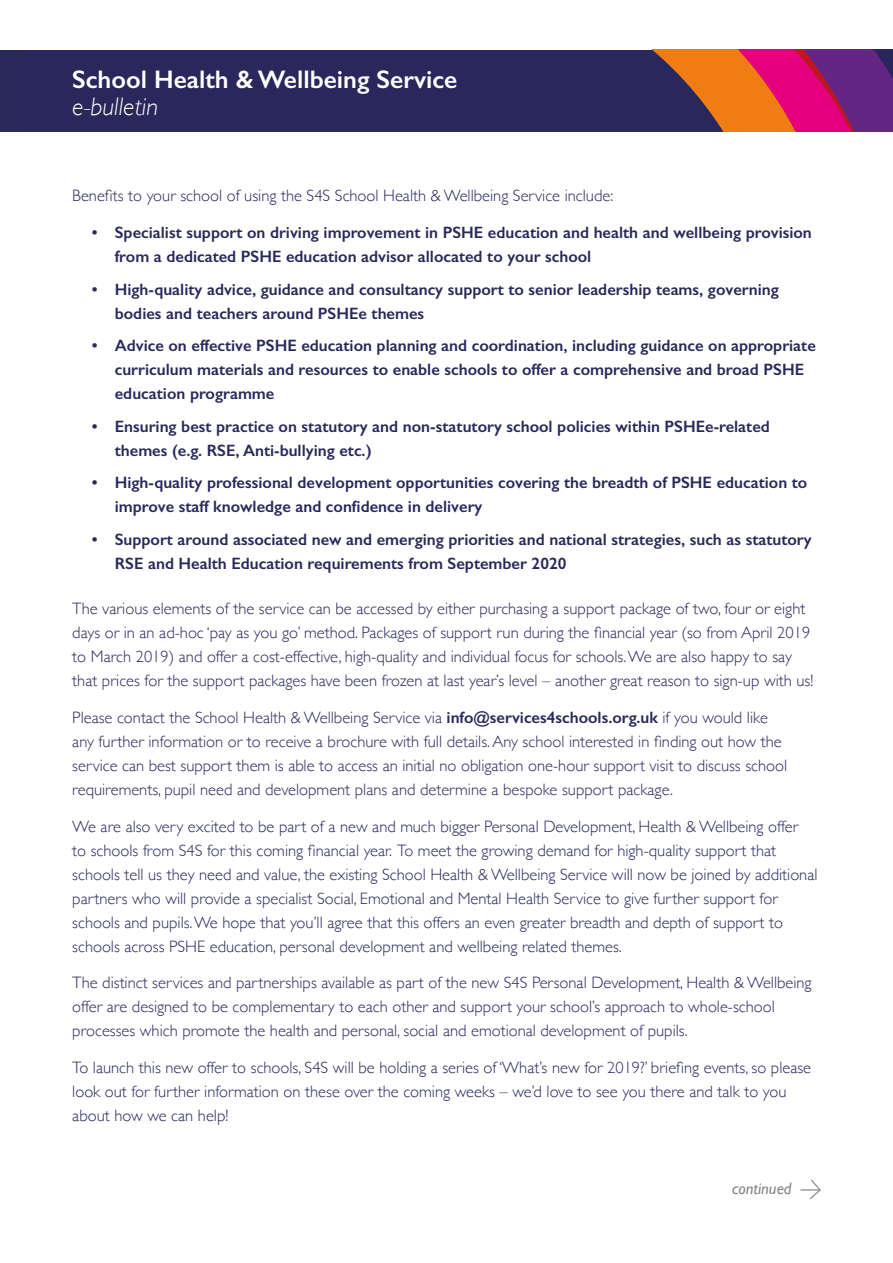
<style>
.page{position:relative;width:893px;height:1263px;background:#fff}
.page>*{position:absolute;margin:0;border:0;box-sizing:border-box;transform-origin:0 0}
.t1{font:600 25.5px "Gill Sans";color:#fff}
.t2{font:italic 300 25.5px "Gill Sans";color:#fff}
.t3{font:300 16.5px/24px "Gill Sans";color:#29295a}
.t4{font:600 16.5px/24px "Gill Sans";color:#29295a}
.t5{font:italic 16.5px "Gill Sans";color:#878787}
.s1{font-weight:600}
</style>
<div class="page">
<div style="left:0;top:50px;width:893px;height:82px;background:#29295a"></div>
<svg style="left:652px;top:50px;width:241px;height:82px"></svg>
<svg style="left:801px;top:1179px;width:20px;height:21px"></svg>
<h1 class="t1" style="left:72px;top:64px;width:387px">School Health &amp; Wellbeing Service</h1>
<h1 class="t2" style="left:72px;top:92px;width:87px">e-bulletin</h1>
<p class="t3" style="left:72px;top:183px;width:542px">Benefits to your school of using the S4S School Health &amp; Wellbeing Service include:</p>
<p class="t4" style="left:115px;top:220px;width:699px;text-indent:-23px">• Specialist support on driving improvement in PSHE education and health and wellbeing provision from a dedicated PSHE education advisor allocated to your school</p>
<p class="t4" style="left:115px;top:277px;width:665px;text-indent:-23px">• High-quality advice, guidance and consultancy support to senior leadership teams, governing bodies and teachers around PSHEe themes</p>
<p class="t4" style="left:115px;top:333px;width:703px;text-indent:-23px">• Advice on effective PSHE education planning and coordination, including guidance on appropriate curriculum materials and resources to enable schools to offer a comprehensive and broad PSHE education programme</p>
<p class="t4" style="left:115px;top:414px;width:657px;text-indent:-23px">• Ensuring best practice on statutory and non-statutory school policies within PSHEe-related themes (e.g. RSE, Anti-bullying etc.)</p>
<p class="t4" style="left:115px;top:470px;width:694px;text-indent:-23px">• High-quality professional development opportunities covering the breadth of PSHE education to improve staff knowledge and confidence in delivery</p>
<p class="t4" style="left:115px;top:527px;width:698px;text-indent:-23px">• Support around associated new and emerging priorities and national strategies, such as statutory<br>RSE and Health Education requirements from September 2020</p>
<p class="t3" style="left:72px;top:596px;width:742px">The various elements of the service can be accessed by either purchasing a support package of two, four or eight days or in an ad-hoc ‘pay as you go’ method. Packages of support run during the financial year (so from April 2019 to March 2019) and offer a cost-effective, high-quality and individual focus for schools. We are also happy to say that prices for the support packages have been frozen at last year’s level – another great reason to sign-up with us!</p>
<p class="t3" style="left:72px;top:705px;width:716px">Please contact the School Health &amp; Wellbeing Service via <span class="s1">info@services4schools.org.uk</span> if you would like any further information or to receive a brochure with full details. Any school interested in finding out how the service can best support them is able to access an initial no obligation one-hour support visit to discuss school requirements, pupil need and development plans and determine a bespoke support package.</p>
<p class="t3" style="left:72px;top:813px;width:747px">We are also very excited to be part of a new and much bigger Personal Development, Health &amp; Wellbeing offer<br>to schools from S4S for this coming financial year. To meet the growing demand for high-quality support that schools tell us they need and value, the existing School Health &amp; Wellbeing Service will now be joined by additional partners who will provide a specialist Social, Emotional and Mental Health Service to give further support for schools and pupils. We hope that you’ll agree that this offers an even greater breadth and depth of support to schools across PSHE education, personal development and wellbeing related themes.</p>
<p class="t3" style="left:72px;top:970px;width:741px">The distinct services and partnerships available as part of the new S4S Personal Development, Health &amp; Wellbeing offer are designed to be complementary to each other and support your school’s approach to whole-school processes which promote the health and personal, social and emotional development of pupils.</p>
<p class="t3" style="left:72px;top:1055px;width:740px">To launch this new offer to schools, S4S will be holding a series of ‘What’s new for 2019?’ briefing events, so please look out for further information on these over the coming weeks – we’d love to see you there and talk to you about how we can help!</p>
<p class="t5" style="left:732px;top:1179px;width:61px">continued</p>
</div>
